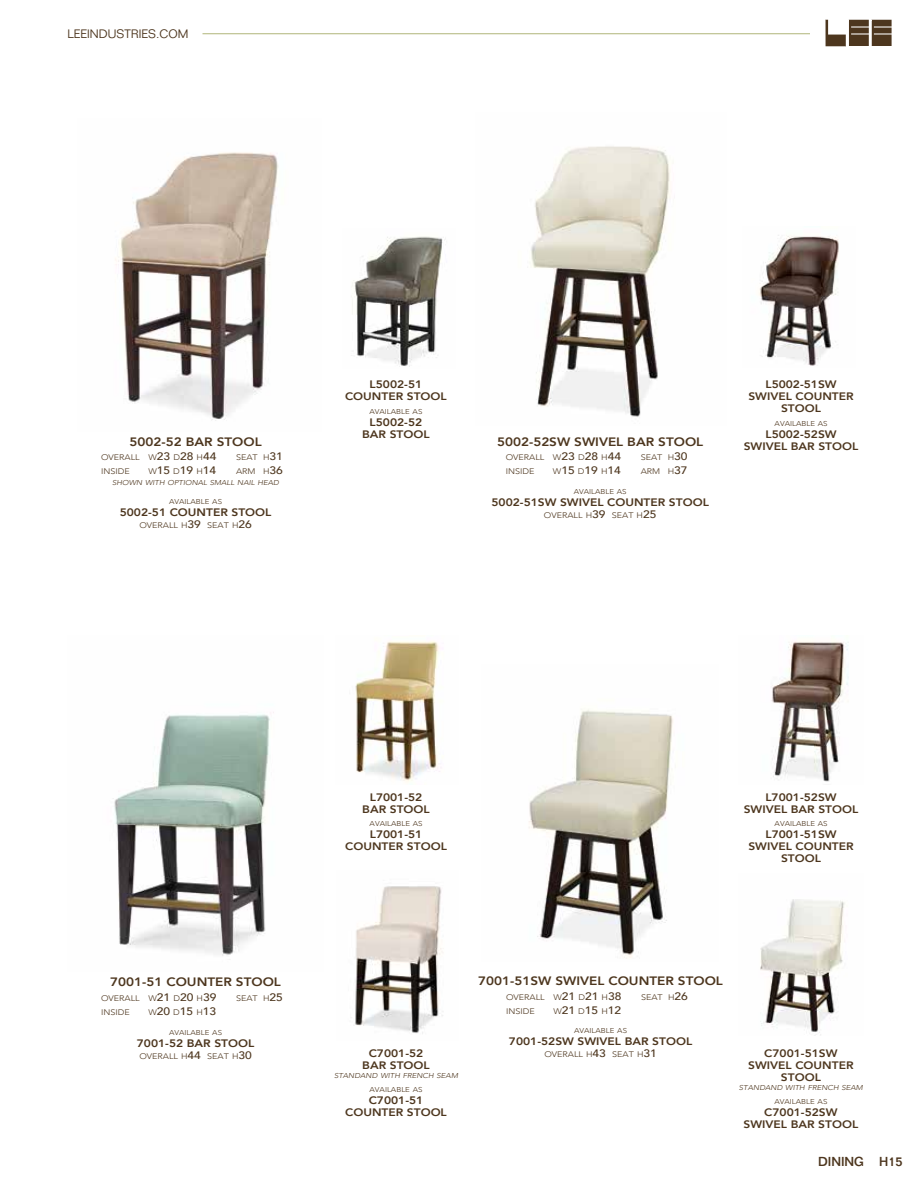
<style>
.page{position:relative;width:918px;height:1188px;background:#fff}
.page>*{position:absolute;margin:0;border:0;box-sizing:border-box;transform-origin:0 0}
.t1{font:500 12.75px "Folio";color:#4d361e}
.t2{font:800 12.15px "Avenir";color:#4d361e;scale:1.11 1}
.t3{font:300 12px "Folio";color:#4d361e}
.t4{font:800 10.8px/12px "Avenir";color:#4d361e;text-align:center;scale:1.11 1}
.t5{font:500 10.8px "Avenir";color:#4d361e;scale:1.11 1}
.t6{font:300 8.1px "Avenir";color:#4d361e;scale:1.11 1}
.t7{font:300 7.05px "Avenir";color:#4d361e;scale:1.11 1}
.t8{font:italic 300 7.05px "Avenir";color:#4d361e;scale:1.11 1}
.s1{font-weight:500;font-size:10.8px}
.s2{font-weight:300;font-size:8.1px}
</style>
<div class="page">
<svg style="left:825px;top:20px;width:67px;height:27px"></svg>
<hr style="left:202px;top:33px;width:608px;height:1px;background:#b0b579">
<img style="left:351px;top:236px;width:95px;height:131px">
<img style="left:759px;top:235px;width:80px;height:131px">
<img style="left:530px;top:146px;width:140px;height:271px">
<img style="left:115px;top:152px;width:164px;height:269px">
<img style="left:355px;top:886px;width:88px;height:148px">
<img style="left:355px;top:641px;width:85px;height:142px">
<img style="left:760px;top:899px;width:85px;height:136px">
<img style="left:771px;top:641px;width:78px;height:141px">
<img style="left:113px;top:712px;width:161px;height:244px">
<img style="left:529px;top:709px;width:144px;height:250px">
<p class="t3" style="left:68px;top:27px;width:122px">LEEINDUSTRIES.COM</p>
<p class="t2" style="left:129px;top:432px;width:121px">5002-52 BAR STOOL</p>
<p class="t6" style="left:101px;top:452px;width:105px">OVERALL W<span class="s1">23</span> D<span class="s1">28</span> H<span class="s1">44</span></p>
<p class="t6" style="left:236px;top:452px;width:44px">SEAT H<span class="s1">31</span></p>
<p class="t6" style="left:101px;top:467px;width:27px">INSIDE</p>
<p class="t5" style="left:148px;top:461px;width:63px"><span class="s2">W</span>15 <span class="s2">D</span>19 <span class="s2">H</span>14</p>
<p class="t6" style="left:236px;top:467px;width:44px">ARM H<span class="s1">36</span></p>
<p class="t8" style="left:112px;top:478px;width:152px">SHOWN WITH OPTIONAL SMALL NAIL HEAD</p>
<p class="t7" style="left:169px;top:498px;width:49px">AVAILABLE AS</p>
<p class="t4" style="left:120px;top:507px;width:138px">5002-51 COUNTER STOOL</p>
<p class="t6" style="left:139px;top:521px;width:103px">OVERALL H<span class="s1">39</span> SEAT H<span class="s1">26</span></p>
<p class="t4" style="left:345px;top:378px;width:93px">L5002-51<br>COUNTER STOOL</p>
<p class="t7" style="left:369px;top:407px;width:49px">AVAILABLE AS</p>
<p class="t4" style="left:362px;top:416px;width:62px">L5002-52<br>BAR STOOL</p>
<p class="t2" style="left:497px;top:432px;width:187px">5002-52SW SWIVEL BAR STOOL</p>
<p class="t6" style="left:506px;top:452px;width:105px">OVERALL W<span class="s1">23</span> D<span class="s1">28</span> H<span class="s1">44</span></p>
<p class="t6" style="left:641px;top:452px;width:44px">SEAT H<span class="s1">30</span></p>
<p class="t6" style="left:506px;top:467px;width:27px">INSIDE</p>
<p class="t5" style="left:553px;top:461px;width:63px"><span class="s2">W</span>15 <span class="s2">D</span>19 <span class="s2">H</span>14</p>
<p class="t6" style="left:641px;top:467px;width:44px">ARM H<span class="s1">37</span></p>
<p class="t7" style="left:574px;top:487px;width:49px">AVAILABLE AS</p>
<p class="t4" style="left:491px;top:496px;width:197px">5002-51SW SWIVEL COUNTER STOOL</p>
<p class="t6" style="left:544px;top:510px;width:103px">OVERALL H<span class="s1">39</span> SEAT H<span class="s1">25</span></p>
<p class="t4" style="left:748px;top:378px;width:96px">L5002-51SW<br>SWIVEL COUNTER<br>STOOL</p>
<p class="t7" style="left:775px;top:419px;width:49px">AVAILABLE AS</p>
<p class="t4" style="left:744px;top:428px;width:105px">L5002-52SW<br>SWIVEL BAR STOOL</p>
<p class="t2" style="left:110px;top:973px;width:155px">7001-51 COUNTER STOOL</p>
<p class="t6" style="left:101px;top:993px;width:105px">OVERALL W<span class="s1">21</span> D<span class="s1">20</span> H<span class="s1">39</span></p>
<p class="t6" style="left:236px;top:993px;width:44px">SEAT H<span class="s1">25</span></p>
<p class="t6" style="left:101px;top:1008px;width:27px">INSIDE</p>
<p class="t5" style="left:148px;top:1002px;width:63px"><span class="s2">W</span>20 <span class="s2">D</span>15 <span class="s2">H</span>13</p>
<p class="t7" style="left:169px;top:1028px;width:49px">AVAILABLE AS</p>
<p class="t4" style="left:137px;top:1037px;width:107px">7001-52 BAR STOOL</p>
<p class="t6" style="left:139px;top:1051px;width:103px">OVERALL H<span class="s1">44</span> SEAT H<span class="s1">30</span></p>
<p class="t4" style="left:362px;top:791px;width:62px">L7001-52<br>BAR STOOL</p>
<p class="t7" style="left:370px;top:820px;width:49px">AVAILABLE AS</p>
<p class="t4" style="left:345px;top:828px;width:93px">L7001-51<br>COUNTER STOOL</p>
<p class="t4" style="left:744px;top:791px;width:105px">L7001-52SW<br>SWIVEL BAR STOOL</p>
<p class="t7" style="left:775px;top:820px;width:49px">AVAILABLE AS</p>
<p class="t4" style="left:748px;top:828px;width:96px">L7001-51SW<br>SWIVEL COUNTER<br>STOOL</p>
<p class="t4" style="left:362px;top:1047px;width:62px">C7001-52<br>BAR STOOL</p>
<p class="t8" style="left:334px;top:1072px;width:113px">STANDAND WITH FRENCH SEAM</p>
<p class="t7" style="left:370px;top:1085px;width:49px">AVAILABLE AS</p>
<p class="t4" style="left:345px;top:1094px;width:93px">C7001-51<br>COUNTER STOOL</p>
<p class="t2" style="left:478px;top:971px;width:222px">7001-51SW SWIVEL COUNTER STOOL</p>
<p class="t6" style="left:506px;top:992px;width:105px">OVERALL W<span class="s1">21</span> D<span class="s1">21</span> H<span class="s1">38</span></p>
<p class="t6" style="left:641px;top:992px;width:44px">SEAT H<span class="s1">26</span></p>
<p class="t6" style="left:506px;top:1006px;width:27px">INSIDE</p>
<p class="t5" style="left:553px;top:1001px;width:63px"><span class="s2">W</span>21 <span class="s2">D</span>15 <span class="s2">H</span>12</p>
<p class="t7" style="left:574px;top:1027px;width:49px">AVAILABLE AS</p>
<p class="t4" style="left:509px;top:1036px;width:167px">7001-52SW SWIVEL BAR STOOL</p>
<p class="t6" style="left:544px;top:1050px;width:103px">OVERALL H<span class="s1">43</span> SEAT H<span class="s1">31</span></p>
<p class="t4" style="left:748px;top:1047px;width:96px">C7001-51SW<br>SWIVEL COUNTER<br>STOOL</p>
<p class="t8" style="left:739px;top:1084px;width:113px">STANDAND WITH FRENCH SEAM</p>
<p class="t7" style="left:774px;top:1097px;width:49px">AVAILABLE AS</p>
<p class="t4" style="left:744px;top:1106px;width:105px">C7001-52SW<br>SWIVEL BAR STOOL</p>
<p class="t1" style="left:818px;top:1154px;width:86px">DINING H15</p>
</div>
